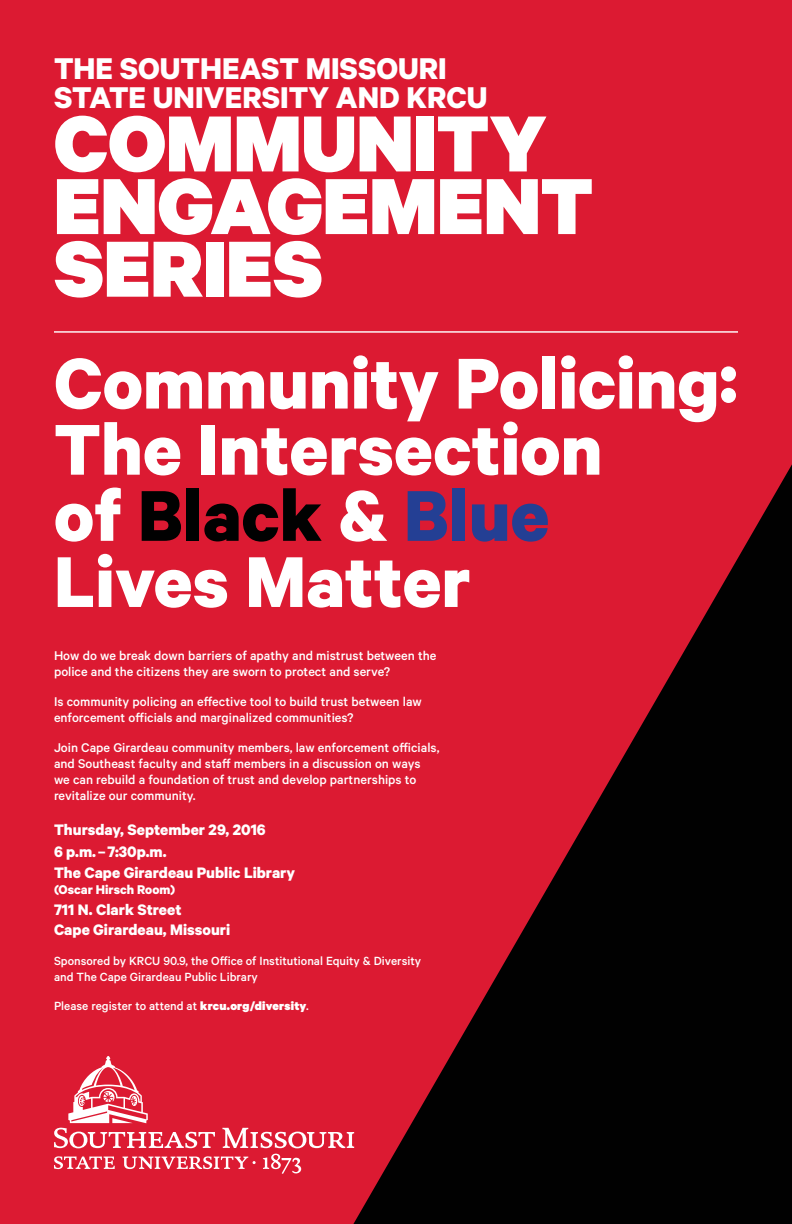
<style>
.page{position:relative;width:792px;height:1224px;background:#dc1a32}
.page>*{position:absolute;margin:0;border:0;box-sizing:border-box;transform-origin:0 0}
.t1{font:900 89.5px "Calibre";color:#fff}
.t2{font:700 80.9px "Calibre";color:#fff}
.t3{font:700 80.9px "Calibre";color:#010101}
.t4{font:700 33.8px "Calibre";color:#fff}
.t5{font:700 17.1px "Calibre";color:#fff}
.t6{font:500 14.3px/16.2px "Calibre";color:#fff}
.t7{font:700 14.3px "Calibre";color:#fff}
.t8{font:500 13.3px/16px "Calibre";color:#fff}
.s1{color:#fff}
.s2{color:#243f94}
.s3{font-weight:900}
</style>
<div class="page">
<hr style="left:54px;top:331px;width:684px;height:2px;background:#fff">
<svg style="left:54px;top:1056px;width:161px;height:92px"></svg>
<svg style="left:222px;top:1128px;width:131px;height:20px"></svg>
<svg style="left:54px;top:1156px;width:61px;height:13px"></svg>
<svg style="left:123px;top:1156px;width:133px;height:13px"></svg>
<svg style="left:263px;top:1154px;width:38px;height:20px"></svg>
<svg style="left:353px;top:464px;width:439px;height:760px"></svg>
<p class="t4" style="left:54px;top:48px;width:394px">THE SOUTHEAST MISSOURI</p>
<p class="t4" style="left:54px;top:77px;width:435px">STATE UNIVERSITY AND KRCU</p>
<p class="t1" style="left:54px;top:87px;width:494px">COMMUNITY</p>
<p class="t1" style="left:54px;top:150px;width:540px">ENGAGEMENT</p>
<p class="t1" style="left:54px;top:213px;width:270px">SERIES</p>
<p class="t2" style="left:54px;top:334px;width:685px">Community Policing:</p>
<p class="t2" style="left:54px;top:400px;width:550px">The Intersection</p>
<p class="t3" style="left:54px;top:466px;width:497px"><span class="s1">of</span> Black <span class="s1">&amp;</span> <span class="s2">Blue</span></p>
<p class="t2" style="left:54px;top:532px;width:418px">Lives Matter</p>
<p class="t6" style="left:54px;top:647px;width:384px">How do we break down barriers of apathy and mistrust between the police and the citizens they are sworn to protect and serve?</p>
<p class="t6" style="left:54px;top:693px;width:369px">Is community policing an effective tool to build trust between law enforcement officials and marginalized communities?</p>
<p class="t6" style="left:54px;top:739px;width:387px">Join Cape Girardeau community members, law enforcement officials, and Southeast faculty and staff members in a discussion on ways we can rebuild a foundation of trust and develop partnerships to revitalize our community.</p>
<p class="t5" style="left:54px;top:819px;width:213px">Thursday, September 29, 2016</p>
<p class="t5" style="left:54px;top:841px;width:114px">6 p.m.–7:30p.m.</p>
<p class="t5" style="left:54px;top:863px;width:243px">The Cape Girardeau Public Library</p>
<p class="t7" style="left:54px;top:881px;width:123px">(Oscar Hirsch Room)</p>
<p class="t5" style="left:54px;top:899px;width:129px">711 N. Clark Street</p>
<p class="t5" style="left:54px;top:919px;width:178px">Cape Girardeau, Missouri</p>
<p class="t8" style="left:54px;top:952px;width:369px">Sponsored by KRCU 90.9, the Office of Institutional Equity &amp; Diversity and The Cape Girardeau Public Library</p>
<p class="t8" style="left:54px;top:998px;width:256px">Please register to attend at <span class="s3">krcu.org/diversity</span>.</p>
</div>
